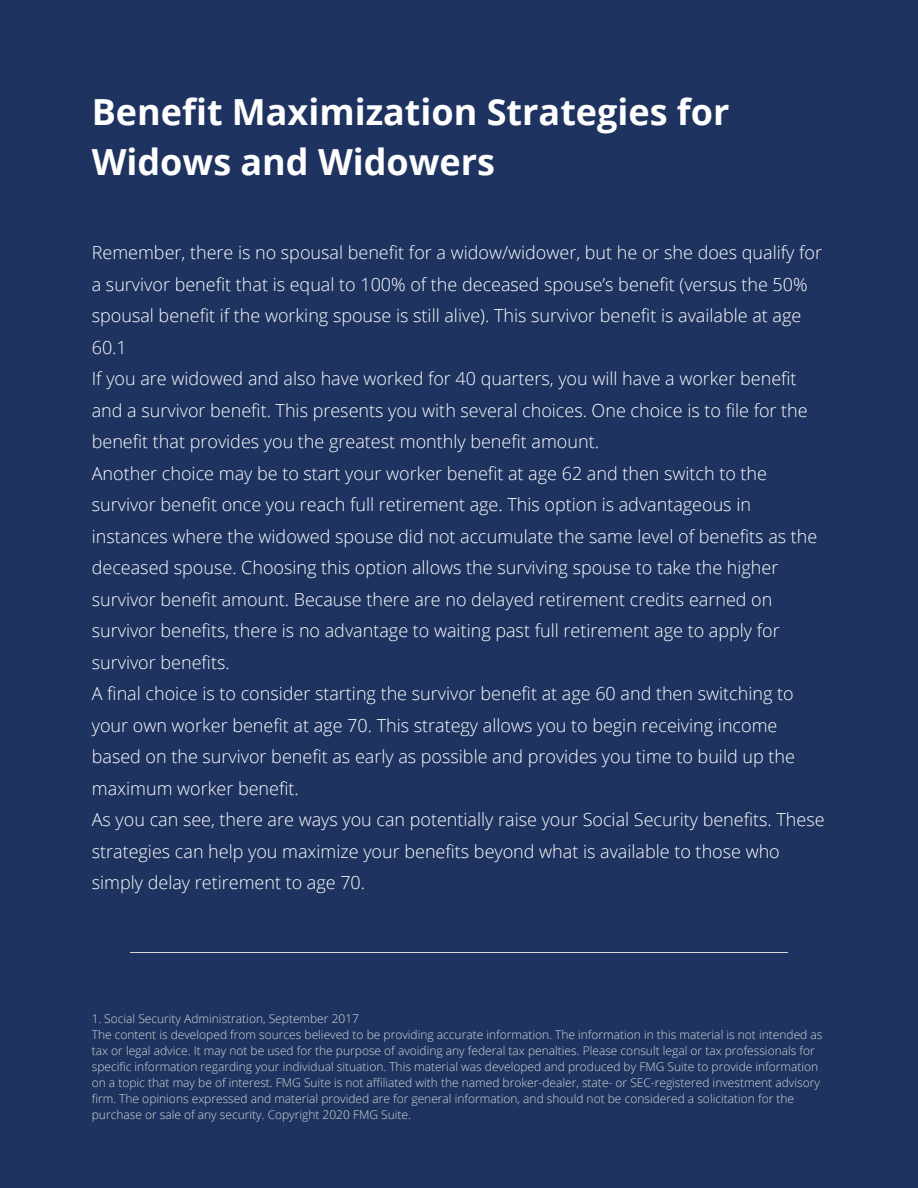
<style>
.page{position:relative;width:918px;height:1188px;background:#1e3360}
.page>*{position:absolute;margin:0;border:0;box-sizing:border-box;transform-origin:0 0}
.t1{font:700 36px/49.5px "Open Sans";color:#fff}
.t2{font:300 18px/31.5px "Open Sans";color:#fff}
.t3{font:300 12px/16px "Open Sans";color:#d9d9d9}
</style>
<div class="page">
<hr style="left:130px;top:952px;width:658px;height:1px;background:#d9d9d9">
<h1 class="t1" style="left:92px;top:87px;width:639px">Benefit Maximization Strategies for<br>Widows and Widowers</h1>
<h2 class="t2" style="left:92px;top:236px;width:734px">Remember, there is no spousal benefit for a widow/widower, but he or she does qualify for a survivor benefit that is equal to 100% of the deceased spouse’s benefit (versus the 50% spousal benefit if the working spouse is still alive). This survivor benefit is available at age 60.1<br>If you are widowed and also have worked for 40 quarters, you will have a worker benefit and a survivor benefit. This presents you with several choices. One choice is to file for the benefit that provides you the greatest monthly benefit amount.<br>Another choice may be to start your worker benefit at age 62 and then switch to the survivor benefit once you reach full retirement age. This option is advantageous in instances where the widowed spouse did not accumulate the same level of benefits as the deceased spouse. Choosing this option allows the surviving spouse to take the higher survivor benefit amount. Because there are no delayed retirement credits earned on survivor benefits, there is no advantage to waiting past full retirement age to apply for survivor benefits.<br>A final choice is to consider starting the survivor benefit at age 60 and then switching to your own worker benefit at age 70. This strategy allows you to begin receiving income based on the survivor benefit as early as possible and provides you time to build up the maximum worker benefit.<br>As you can see, there are ways you can potentially raise your Social Security benefits. These strategies can help you maximize your benefits beyond what is available to those who simply delay retirement to age 70.</h2>
<p class="t3" style="left:92px;top:1010px;width:269px">1. Social Security Administration, September 2017</p>
<p class="t3" style="left:92px;top:1026px;width:732px">The content is developed from sources believed to be providing accurate information. The information in this material is not intended as tax or legal advice. It may not be used for the purpose of avoiding any federal tax penalties. Please consult legal or tax professionals for specific information regarding your individual situation. This material was developed and produced by FMG Suite to provide information on a topic that may be of interest. FMG Suite is not affiliated with the named broker-dealer, state- or SEC-registered investment advisory firm. The opinions expressed and material provided are for general information, and should not be considered a solicitation for the purchase or sale of any security. Copyright 2020 FMG Suite.</p>
</div>
